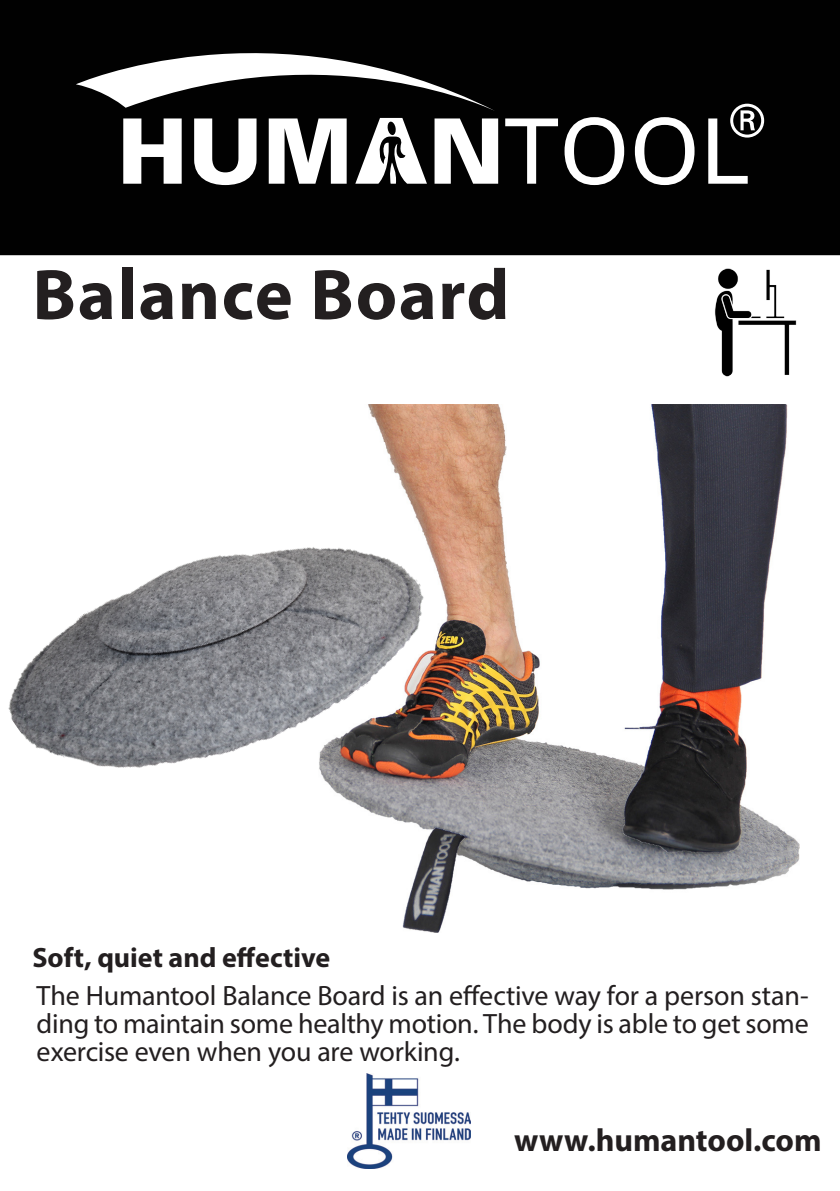
<style>
.page{position:relative;width:840px;height:1191px;background:#fff}
.page>*{position:absolute;margin:0;border:0;box-sizing:border-box;transform-origin:0 0}
.t1{font:700 72px "Myriad Pro";letter-spacing:.02em;color:#231f20}
.Otsikko_pieni{font:700 32px "Myriad Pro";color:#231f20}
.Otsikko_suuri{font:28px/28px "Myriad Pro";letter-spacing:-.005em;color:#231f20;text-align:justify}
.Otsikko_suuri-2{font:700 28px "Myriad Pro";color:#231f20}
</style>
<div class="page">
<img style="left:715px;top:268px;width:82px;height:109px">
<img style="left:368px;top:405px;width:430px;height:528px">
<div style="left:0;top:0;width:839px;height:255px;background:#010101"></div>
<svg style="left:355px;top:118px;width:71px;height:66px"></svg>
<svg style="left:76px;top:53px;width:420px;height:58px"></svg>
<svg style="left:123px;top:118px;width:58px;height:66px"></svg>
<svg style="left:194px;top:118px;width:62px;height:67px"></svg>
<svg style="left:268px;top:118px;width:78px;height:66px"></svg>
<svg style="left:434px;top:118px;width:64px;height:66px"></svg>
<svg style="left:505px;top:118px;width:52px;height:66px"></svg>
<svg style="left:564px;top:117px;width:60px;height:68px"></svg>
<svg style="left:634px;top:117px;width:60px;height:68px"></svg>
<svg style="left:707px;top:104px;width:56px;height:80px"></svg>
<img style="left:347px;top:1074px;width:123px;height:94px">
<img style="left:8px;top:446px;width:441px;height:416px">
<p class="t1" style="left:32px;top:248px;width:478px">Balance Board</p>
<p class="Otsikko_suuri-2" style="left:32px;top:939px;width:299px">Soft, quiet and effective</p>
<p class="Otsikko_suuri" style="left:37px;top:981px;width:773px">The Humantool Balance Board is an effective way for a person stan&shy;ding to maintain some healthy motion. The body is able to get some exercise even when you are working.</p>
<p class="Otsikko_pieni" style="left:514px;top:1119px;width:309px">www.humantool.com</p>
</div>
